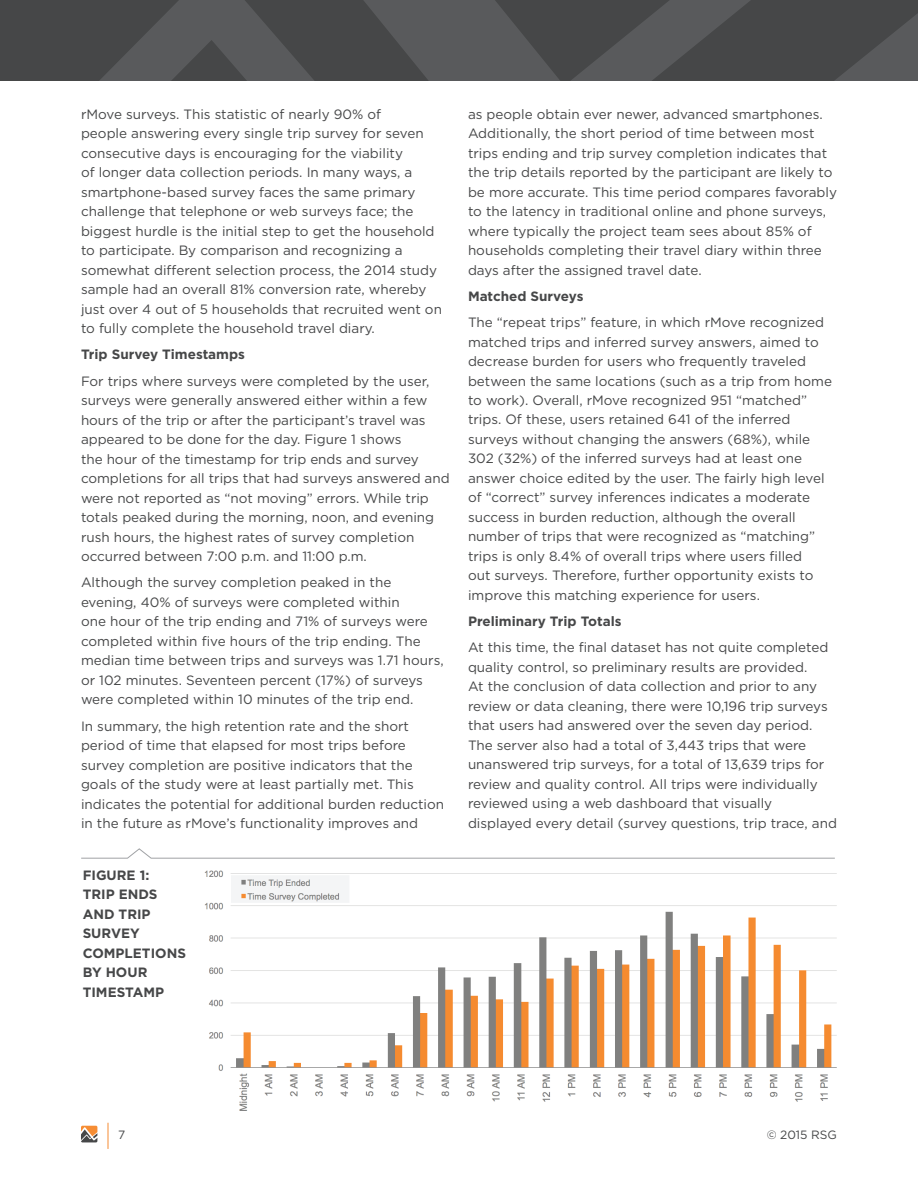
<style>
.page{position:relative;width:918px;height:1188px;background:#fff}
.page>*{position:absolute;margin:0;border:0;box-sizing:border-box;transform-origin:0 0}
.t1{font:13.5px/19.5px "Gotham";color:#464748}
.t2{font:700 13.5px/19.5px "Gotham";color:#464748}
.t3{font:12px "Gotham";color:#464748}
</style>
<div class="page">
<svg style="left:81px;top:1126px;width:16px;height:16px"></svg>
<svg style="left:108px;top:1123px;width:1px;height:26px"></svg>
<svg style="left:0;top:0;width:918px;height:81px;background:#4d4e4f"></svg>
<svg style="left:81px;top:848px;width:754px;height:11px"></svg>
<img style="left:204px;top:870px;width:633px;height:241px">
<p class="t1" style="left:81px;top:104px;width:362px">rMove surveys. This statistic of nearly 90% of<br>people answering every single trip survey for seven consecutive days is encouraging for the viability<br>of longer data collection periods. In many ways, a smartphone-based survey faces the same primary challenge that telephone or web surveys face; the biggest hurdle is the initial step to get the household to participate. By comparison and recognizing a somewhat different selection process, the 2014 study sample had an overall 81% conversion rate, whereby just over 4 out of 5 households that recruited went on to fully complete the household travel diary.</p>
<p class="t2" style="left:81px;top:345px;width:166px">Trip Survey Timestamps</p>
<p class="t1" style="left:81px;top:371px;width:370px">For trips where surveys were completed by the user, surveys were generally answered either within a few hours of the trip or after the participant’s travel was appeared to be done for the day. Figure 1 shows<br>the hour of the timestamp for trip ends and survey completions for all trips that had surveys answered and were not reported as “not moving” errors. While trip totals peaked during the morning, noon, and evening rush hours, the highest rates of survey completion occurred between 7:00 p.m. and 11:00 p.m.</p>
<p class="t1" style="left:81px;top:573px;width:364px">Although the survey completion peaked in the evening, 40% of surveys were completed within<br>one hour of the trip ending and 71% of surveys were completed within five hours of the trip ending. The median time between trips and surveys was 1.71 hours, or 102 minutes. Seventeen percent (17%) of surveys were completed within 10 minutes of the trip end.</p>
<p class="t1" style="left:81px;top:716px;width:365px">In summary, the high retention rate and the short period of time that elapsed for most trips before survey completion are positive indicators that the goals of the study were at least partially met. This indicates the potential for additional burden reduction in the future as rMove’s functionality improves and</p>
<p class="t2" style="left:83px;top:865px;width:105px">FIGURE 1:<br>TRIP ENDS<br>AND TRIP<br>SURVEY<br>COMPLETIONS<br>BY HOUR<br>TIMESTAMP</p>
<p class="t1" style="left:468px;top:104px;width:370px">as people obtain ever newer, advanced smartphones.<br>Additionally, the short period of time between most trips ending and trip survey completion indicates that the trip details reported by the participant are likely to be more accurate. This time period compares favorably to the latency in traditional online and phone surveys, where typically the project team sees about 85% of households completing their travel diary within three days after the assigned travel date.</p>
<p class="t2" style="left:468px;top:286px;width:117px">Matched Surveys</p>
<p class="t1" style="left:468px;top:312px;width:366px">The “repeat trips” feature, in which rMove recognized matched trips and inferred survey answers, aimed to decrease burden for users who frequently traveled between the same locations (such as a trip from home to work). Overall, rMove recognized 951 “matched” trips. Of these, users retained 641 of the inferred surveys without changing the answers (68%), while 302 (32%) of the inferred surveys had at least one answer choice edited by the user. The fairly high level of “correct” survey inferences indicates a moderate success in burden reduction, although the overall number of trips that were recognized as “matching” trips is only 8.4% of overall trips where users filled<br>out surveys. Therefore, further opportunity exists to improve this matching experience for users.</p>
<p class="t2" style="left:468px;top:612px;width:155px">Preliminary Trip Totals</p>
<p class="t1" style="left:468px;top:638px;width:370px">At this time, the final dataset has not quite completed quality control, so preliminary results are provided.<br>At the conclusion of data collection and prior to any review or data cleaning, there were 10,196 trip surveys that users had answered over the seven day period.<br>The server also had a total of 3,443 trips that were unanswered trip surveys, for a total of 13,639 trips for review and quality control. All trips were individually reviewed using a web dashboard that visually displayed every detail (survey questions, trip trace, and</p>
<p class="t3" style="left:118px;top:1127px;width:9px">7</p>
<p class="t3" style="left:767px;top:1127px;width:72px">© 2015 RSG</p>
</div>
